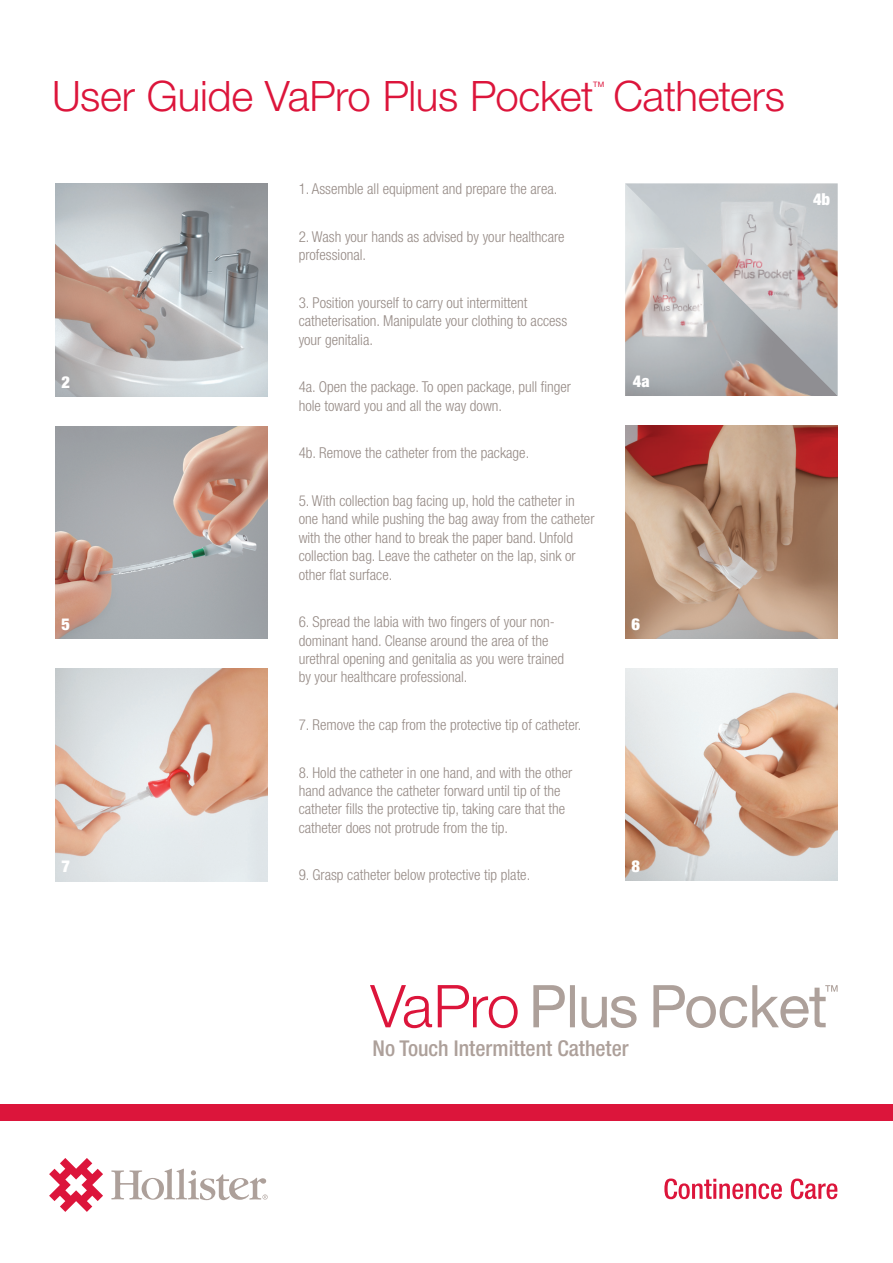
<style>
.page{position:relative;width:893px;height:1263px;background:#fff}
.page>*{position:absolute;margin:0;border:0;box-sizing:border-box;transform-origin:0 0}
.t1{font:300 42px "Helvetica Neue";letter-spacing:-.01em;color:#dc153b}
.t2{font:500 condensed 21.75px "Helvetica Neue";color:#ada09a}
.t3{font:900 condensed 16.5px "Helvetica Neue";color:#fff}
.t4{font:300 condensed 15px/18.5px "Helvetica Neue";color:#968b86}
.t5{font:7.5px "Helvetica Neue";color:#dc153b}
</style>
<div class="page">
<img style="left:55px;top:184px;width:213px;height:212px">
<img style="left:55px;top:426px;width:213px;height:213px">
<img style="left:55px;top:668px;width:213px;height:213px">
<img style="left:625px;top:183px;width:213px;height:213px">
<img style="left:625px;top:426px;width:213px;height:212px">
<img style="left:625px;top:668px;width:213px;height:213px">
<svg style="left:664px;top:1178px;width:173px;height:21px"></svg>
<svg style="left:49px;top:1158px;width:54px;height:54px"></svg>
<svg style="left:111px;top:1169px;width:157px;height:31px"></svg>
<div style="left:0;top:1104px;width:893px;height:17px;background:#dc153b"></div>
<svg style="left:370px;top:985px;width:148px;height:43px"></svg>
<svg style="left:533px;top:985px;width:305px;height:43px"></svg>
<h1 class="t1" style="left:52px;top:70px;width:543px">User Guide VaPro Plus Pocket</h1>
<p class="t5" style="left:593px;top:80px;width:13px">TM</p>
<h1 class="t1" style="left:613px;top:70px;width:173px">Catheters</h1>
<p class="t4" style="left:299px;top:180px;width:260px">1. Assemble all equipment and prepare the area.</p>
<p class="t4" style="left:299px;top:227px;width:267px">2. Wash your hands as advised by your healthcare professional.</p>
<p class="t4" style="left:299px;top:293px;width:270px">3. Position yourself to carry out intermittent catheterisation. Manipulate your clothing to access your genitalia.</p>
<p class="t4" style="left:299px;top:378px;width:274px">4a. Open the package. To open package, pull finger hole toward you and all the way down.</p>
<p class="t4" style="left:299px;top:444px;width:232px">4b. Remove the catheter from the package.</p>
<p class="t4" style="left:299px;top:491px;width:297px">5. With collection bag facing up, hold the catheter in one hand while pushing the bag away from the catheter with the other hand to break the paper band. Unfold collection bag. Leave the catheter on the lap, sink or other flat surface.</p>
<p class="t4" style="left:299px;top:612px;width:267px">6. Spread the labia with two fingers of your non&shy;dominant hand. Cleanse around the area of the urethral opening and genitalia as you were trained by your healthcare professional.</p>
<p class="t4" style="left:299px;top:715px;width:284px">7. Remove the cap from the protective tip of catheter.</p>
<p class="t4" style="left:299px;top:763px;width:275px">8. Hold the catheter in one hand, and with the other hand advance the catheter forward until tip of the catheter fills the protective tip, taking care that the catheter does not protrude from the tip.</p>
<p class="t4" style="left:299px;top:866px;width:233px">9. Grasp catheter below protective tip plate.</p>
<p class="t3" style="left:633px;top:371px;width:18px">4a</p>
<p class="t3" style="left:62px;top:372px;width:10px">2</p>
<p class="t3" style="left:62px;top:614px;width:10px">5</p>
<p class="t3" style="left:631px;top:614px;width:10px">6</p>
<p class="t3" style="left:62px;top:856px;width:10px">7</p>
<p class="t3" style="left:631px;top:856px;width:10px">8</p>
<p class="t3" style="left:813px;top:189px;width:19px">4b</p>
<h2 class="t2" style="left:372px;top:1035px;width:258px">No Touch Intermittent Catheter</h2>
</div>
